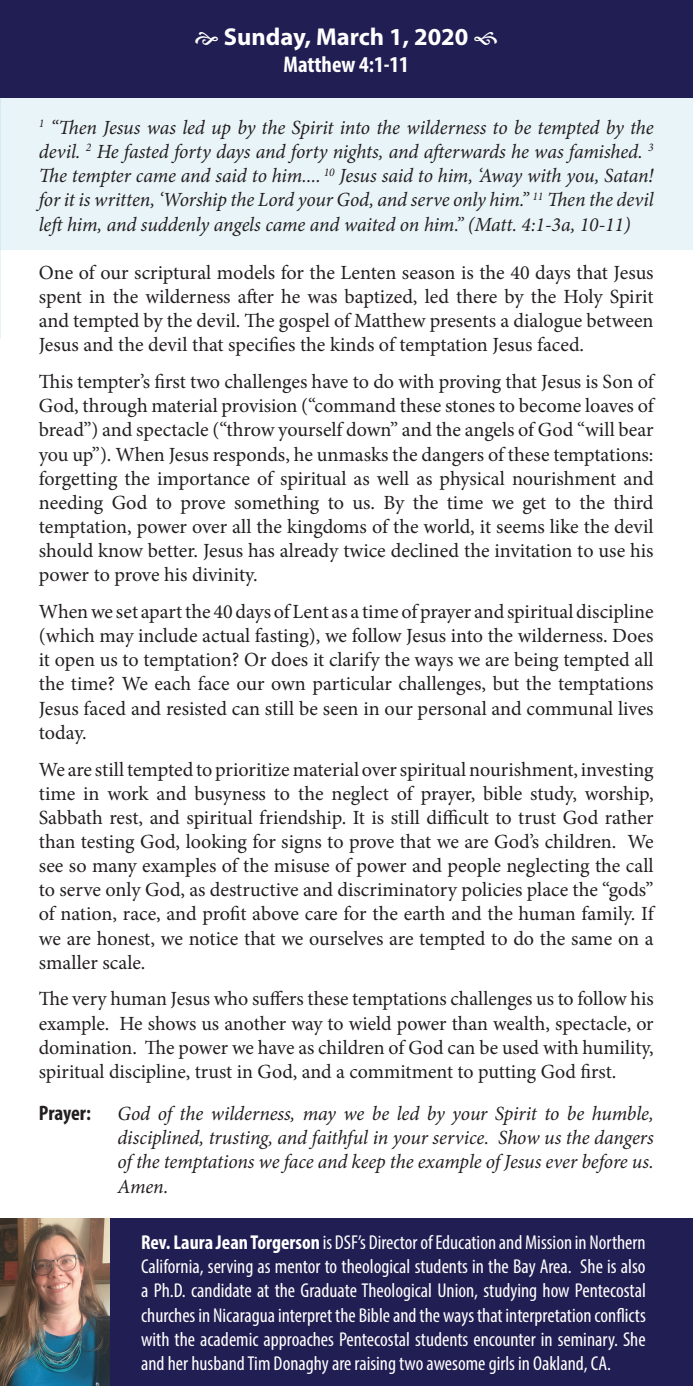
<style>
.page{position:relative;width:693px;height:1386px;background:#fff}
.page>*{position:absolute;margin:0;border:0;box-sizing:border-box;transform-origin:0 0}
.t1{font:700 24.5px "Myriad Pro";color:#fff}
.t2{font:700 condensed 22.75px "Myriad Pro";color:#fff}
.t3{font:700 condensed 21px "Myriad Pro";color:#231f20}
.t4{font:20.12px/24.2px "Minion Pro";color:#231f20;text-align:justify}
.t5{font:italic 20.12px/24.2px "Minion Pro";letter-spacing:-.005em;color:#231f20;text-align:justify}
.t6{font:condensed 20.12px/24.2px "Myriad Pro";color:#fff;text-align:justify}
.s1{font-weight:700}
</style>
<div class="page">
<hr style="left:0;top:98px;width:1px;height:241px;background:#2497ba">
<div style="left:1px;top:98px;width:692px;height:151px;background:#e9f4f8"></div>
<div style="left:0;top:0;width:693px;height:97px;background:#211e53"></div>
<div style="left:1px;top:1218px;width:692px;height:168px;background:#211e53"></div>
<img style="left:0;top:1218px;width:110px;height:168px">
<p class="t1" style="left:224px;top:20px;width:246px">Sunday, March 1, 2020</p>
<p class="t2" style="left:283px;top:50px;width:127px">Matthew 4:1-11</p>
<p class="t5" style="left:39px;top:115px;width:616px"><sup>1</sup> “Then Jesus was led up by the Spirit into the wilderness to be tempted by the devil. <sup>2</sup> He fasted forty days and forty nights, and afterwards he was famished. <sup>3<br></sup>The tempter came and said to him.... <sup>10</sup> Jesus said to him, ‘Away with you, Satan! for it is written, ‘Worship the Lord your God, and serve only him.’’ <sup>11</sup> Then the devil left him, and suddenly angels came and waited on him.” (Matt. 4:1-3a, 10-11)</p>
<p class="t4" style="left:39px;top:260px;width:616px">One of our scriptural models for the Lenten season is the 40 days that Jesus spent in the wilderness after he was baptized, led there by the Holy Spirit and tempted by the devil. The gospel of Matthew presents a dialogue between Jesus and the devil that specifies the kinds of temptation Jesus faced.</p>
<p class="t4" style="left:39px;top:370px;width:616px">This tempter’s first two challenges have to do with proving that Jesus is Son of God, through material provision (“command these stones to become loaves of bread”) and spectacle (“throw yourself down” and the angels of God “will bear you up”). When Jesus responds, he unmasks the dangers of these temptations: forgetting the importance of spiritual as well as physical nourishment and needing God to prove something to us. By the time we get to the third temptation, power over all the kingdoms of the world, it seems like the devil should know better. Jesus has already twice declined the invitation to use his power to prove his divinity.</p>
<p class="t4" style="left:39px;top:600px;width:616px">When we set apart the 40 days of Lent as a time of prayer and spiritual discipline (which may include actual fasting), we follow Jesus into the wilderness. Does it open us to temptation? Or does it clarify the ways we are being tempted all the time? We each face our own particular challenges, but the temptations Jesus faced and resisted can still be seen in our personal and communal lives today.</p>
<p class="t4" style="left:39px;top:757px;width:616px">We are still tempted to prioritize material over spiritual nourishment, investing time in work and busyness to the neglect of prayer, bible study, worship, Sabbath rest, and spiritual friendship. It is still difficult to trust God rather than testing God, looking for signs to prove that we are God’s children. We see so many examples of the misuse of power and people neglecting the call to serve only God, as destructive and discriminatory policies place the “gods” of nation, race, and profit above care for the earth and the human family. If we are honest, we notice that we ourselves are tempted to do the same on a smaller scale.</p>
<p class="t4" style="left:39px;top:987px;width:616px">The very human Jesus who suffers these temptations challenges us to follow his example. He shows us another way to wield power than wealth, spectacle, or domination. The power we have as children of God can be used with humility, spiritual discipline, trust in God, and a commitment to putting God first.</p>
<p class="t3" style="left:39px;top:1100px;width:54px">Prayer:</p>
<p class="t5" style="left:118px;top:1101px;width:538px">God of the wilderness, may we be led by your Spirit to be humble, disciplined, trusting, and faithful in your service. Show us the dangers of the temptations we face and keep the example of Jesus ever before us.<br>Amen.</p>
<p class="t6" style="left:141px;top:1230px;width:506px"><span class="s1">Rev. Laura Jean Torgerson</span> is DSF’s Director of Education and Mission in Northern California, serving as mentor to theological students in the Bay Area. She is also a Ph.D. candidate at the Graduate Theological Union, studying how Pentecostal churches in Nicaragua interpret the Bible and the ways that interpretation conflicts with the academic approaches Pentecostal students encounter in seminary. She and her husband Tim Donaghy are raising two awesome girls in Oakland, CA.</p>
</div>
